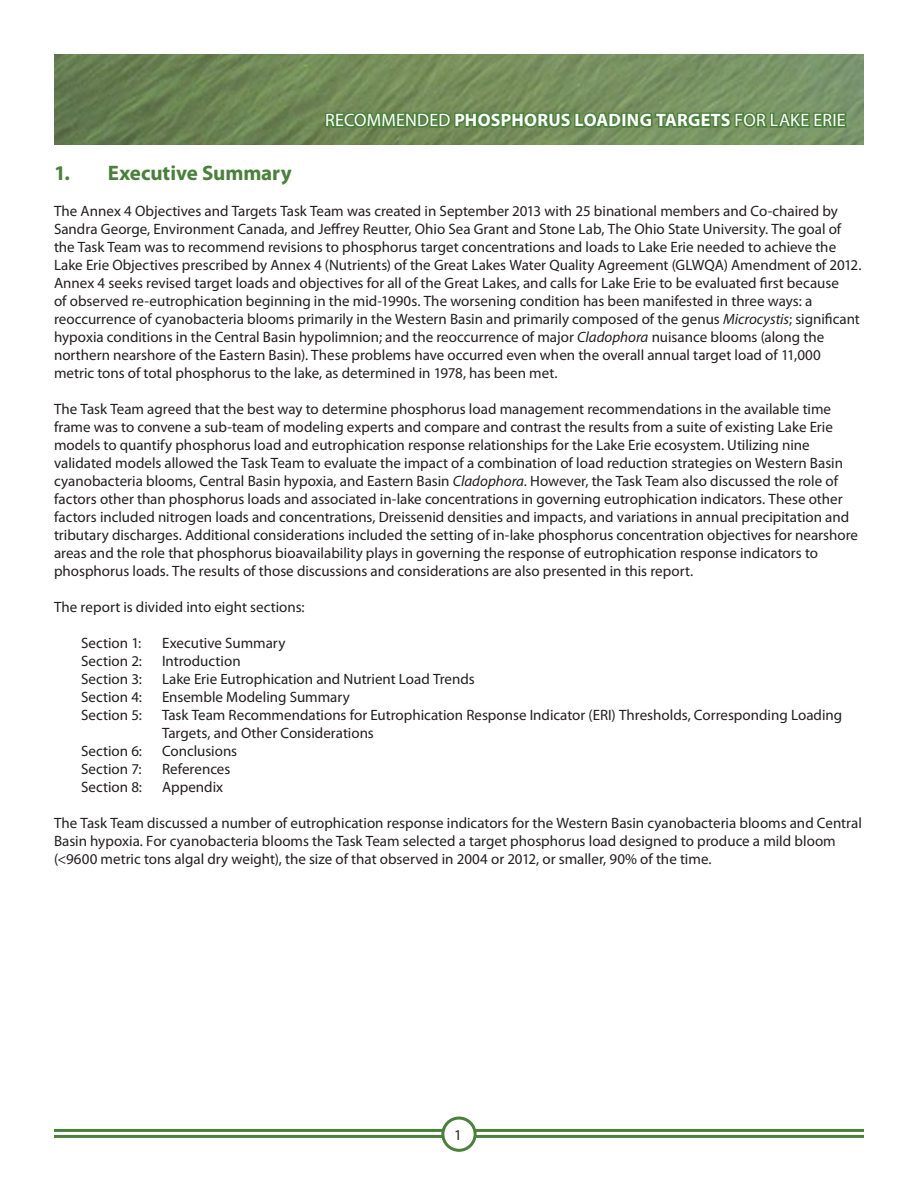
<style>
.page{position:relative;width:918px;height:1188px;background:#fff}
.page>*{position:absolute;margin:0;border:0;box-sizing:border-box;transform-origin:0 0}
.Heading_1{font:700 21px "Myriad Pro";letter-spacing:-.005em;color:#4b803c}
.t1{font:700 18px "Myriad Pro";letter-spacing:.015em;color:#fff}
.numbers{font:15px/18px "Myriad Pro";color:#231f20}
.s1{font-weight:400}
.s2{font-style:italic}
</style>
<div class="page">
<hr style="left:54px;top:1129px;width:810px;height:3px;background:#4b803c">
<hr style="left:54px;top:1135px;width:810px;height:3px;background:#4b803c">
<div style="left:443px;top:1118px;width:32px;height:32px;background:#fff;border-radius:50%"></div>
<div style="left:441px;top:1117px;width:36px;height:35px;border:3px solid #4b803c;border-radius:50%"></div>
<img style="left:54px;top:54px;width:810px;height:90px">
<svg style="left:323px;top:90px;width:525px;height:55px;background:#6c8c56"></svg>
<p class="t1" style="left:325px;top:108px;width:522px"><span class="s1">RECOMMENDED</span> PHOSPHORUS LOADING TARGETS <span class="s1">FOR LAKE ERIE</span></p>
<p class="Heading_1" style="left:54px;top:159px;width:239px">1. Executive Summary</p>
<p class="numbers" style="left:54px;top:202px;width:809px">The Annex 4 Objectives and Targets Task Team was created in September 2013 with 25 binational members and Co-chaired by Sandra George, Environment Canada, and Jeffrey Reutter, Ohio Sea Grant and Stone Lab, The Ohio State University. The goal of the Task Team was to recommend revisions to phosphorus target concentrations and loads to Lake Erie needed to achieve the Lake Erie Objectives prescribed by Annex 4 (Nutrients) of the Great Lakes Water Quality Agreement (GLWQA) Amendment of 2012.<br>Annex 4 seeks revised target loads and objectives for all of the Great Lakes, and calls for Lake Erie to be evaluated first because<br>of observed re-eutrophication beginning in the mid-1990s. The worsening condition has been manifested in three ways: a reoccurrence of cyanobacteria blooms primarily in the Western Basin and primarily composed of the genus <span class="s2">Microcystis</span>; significant hypoxia conditions in the Central Basin hypolimnion; and the reoccurrence of major <span class="s2">Cladophora</span> nuisance blooms (along the northern nearshore of the Eastern Basin). These problems have occurred even when the overall annual target load of 11,000 metric tons of total phosphorus to the lake, as determined in 1978, has been met.</p>
<p class="numbers" style="left:54px;top:400px;width:806px">The Task Team agreed that the best way to determine phosphorus load management recommendations in the available time frame was to convene a sub-team of modeling experts and compare and contrast the results from a suite of existing Lake Erie models to quantify phosphorus load and eutrophication response relationships for the Lake Erie ecosystem. Utilizing nine validated models allowed the Task Team to evaluate the impact of a combination of load reduction strategies on Western Basin cyanobacteria blooms, Central Basin hypoxia, and Eastern Basin <span class="s2">Cladophora</span>. However, the Task Team also discussed the role of factors other than phosphorus loads and associated in-lake concentrations in governing eutrophication indicators. These other factors included nitrogen loads and concentrations, Dreissenid densities and impacts, and variations in annual precipitation and tributary discharges. Additional considerations included the setting of in-lake phosphorus concentration objectives for nearshore areas and the role that phosphorus bioavailability plays in governing the response of eutrophication response indicators to phosphorus loads. The results of those discussions and considerations are also presented in this report.</p>
<p class="numbers" style="left:54px;top:598px;width:252px">The report is divided into eight sections:</p>
<p class="numbers" style="left:81px;top:634px;width:62px">Section 1:</p>
<p class="numbers" style="left:162px;top:634px;width:125px">Executive Summary</p>
<p class="numbers" style="left:81px;top:652px;width:63px">Section 2:</p>
<p class="numbers" style="left:162px;top:652px;width:80px">Introduction</p>
<p class="numbers" style="left:81px;top:670px;width:62px">Section 3:</p>
<p class="numbers" style="left:162px;top:670px;width:314px">Lake Erie Eutrophication and Nutrient Load Trends</p>
<p class="numbers" style="left:81px;top:688px;width:63px">Section 4:</p>
<p class="numbers" style="left:162px;top:688px;width:189px">Ensemble Modeling Summary</p>
<p class="numbers" style="left:81px;top:706px;width:62px">Section 5:</p>
<p class="numbers" style="left:162px;top:706px;width:682px">Task Team Recommendations for Eutrophication Response Indicator (ERI) Thresholds, Corresponding Loading<br>Targets, and Other Considerations</p>
<p class="numbers" style="left:81px;top:742px;width:63px">Section 6:</p>
<p class="numbers" style="left:162px;top:742px;width:77px">Conclusions</p>
<p class="numbers" style="left:81px;top:760px;width:62px">Section 7:</p>
<p class="numbers" style="left:162px;top:760px;width:70px">References</p>
<p class="numbers" style="left:81px;top:778px;width:63px">Section 8:</p>
<p class="numbers" style="left:162px;top:778px;width:63px">Appendix</p>
<p class="numbers" style="left:54px;top:814px;width:809px">The Task Team discussed a number of eutrophication response indicators for the Western Basin cyanobacteria blooms and Central<br>Basin hypoxia. For cyanobacteria blooms the Task Team selected a target phosphorus load designed to produce a mild bloom (&lt;9600 metric tons algal dry weight), the size of that observed in 2004 or 2012, or smaller, 90% of the time.</p>
<p class="numbers" style="left:454px;top:1126px;width:9px">1</p>
</div>
